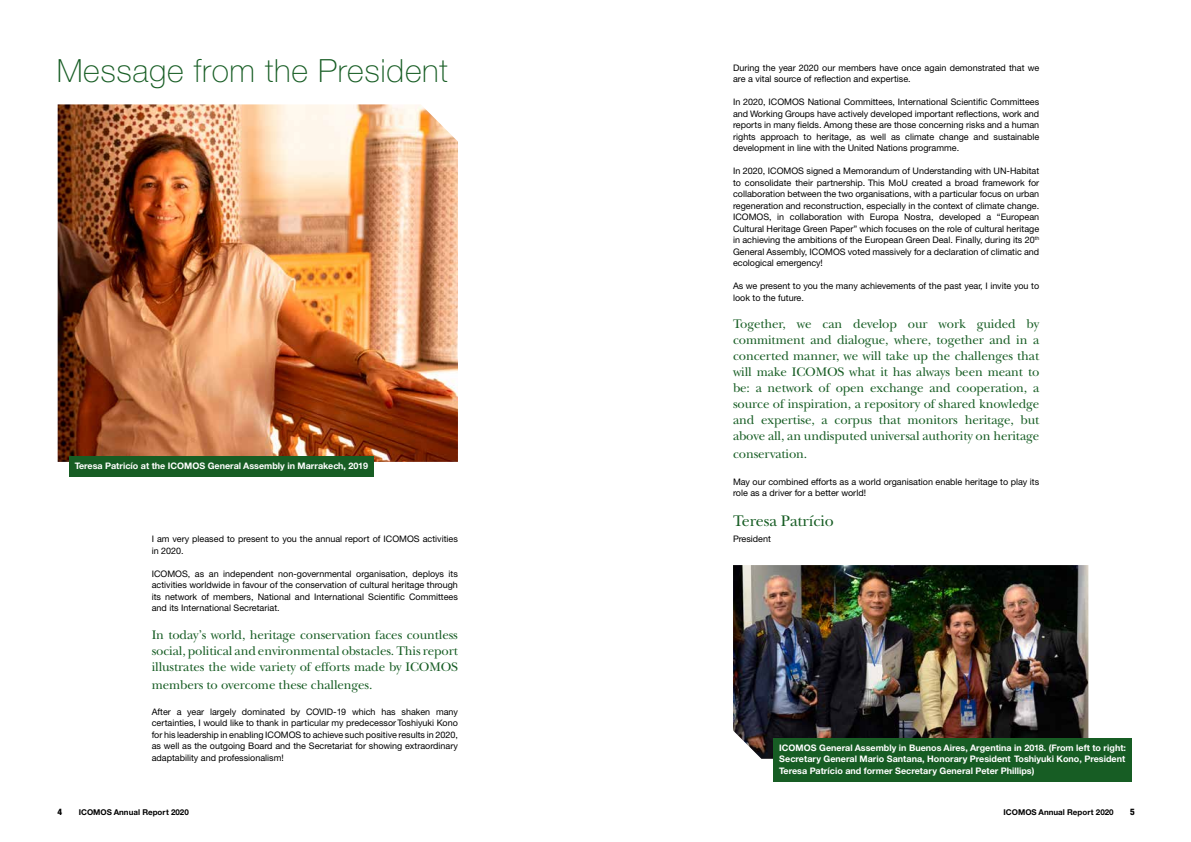
<style>
.page{position:relative;width:1191px;height:842px;background:#fff}
.page>*{position:absolute;margin:0;border:0;box-sizing:border-box;transform-origin:0 0}
.t1{font:100 32px "Helvetica Neue";letter-spacing:.02em;color:#175d24}
.t2{font:16px "New Baskerville";letter-spacing:-.01em;color:#175d24}
.t3{font:13px/16px "New Baskerville";letter-spacing:-.01em;color:#175d24;text-align:justify}
.t4{font:9px/11.5px "Helvetica Neue CE";color:#000;text-align:justify}
.t5{font:700 9px/11.5px "Helvetica Neue CE";color:#fff;text-align:justify}
.t6{font:800 condensed 9px "Helvetica Neue";color:#000}
.t7{font:700 8px "Helvetica Neue CE";color:#000}
</style>
<div class="page">
<img style="left:58px;top:104px;width:400px;height:358px">
<img style="left:733px;top:565px;width:355px;height:194px">
<div style="left:69px;top:456px;width:305px;height:20px;background:#175d24"></div>
<div style="left:773px;top:738px;width:358px;height:43px;background:#175d24"></div>
<h1 class="t1" style="left:57px;top:52px;width:393px">Message from the President</h1>
<p class="t5" style="left:75px;top:460px;width:295px">Teresa Patricío at the ICOMOS General Assembly in Marrakech, 2019</p>
<p class="t4" style="left:733px;top:62px;width:308px">During the year 2020 our members have once again demonstrated that we are a vital source of reflection and expertise.</p>
<p class="t4" style="left:733px;top:96px;width:308px">In 2020, ICOMOS National Committees, International Scientific Committees and Working Groups have actively developed important reflections, work and reports in many fields. Among these are those concerning risks and a human rights approach to heritage, as well as climate change and sustainable development in line with the United Nations programme.</p>
<p class="t4" style="left:733px;top:165px;width:308px">In 2020, ICOMOS signed a Memorandum of Understanding with UN-Habitat to consolidate their partnership. This MoU created a broad framework for collaboration between the two organisations, with a particular focus on urban regeneration and reconstruction, especially in the context of climate change.<br>ICOMOS, in collaboration with Europa Nostra, developed a “European Cultural Heritage Green Paper” which focuses on the role of cultural heritage in achieving the ambitions of the European Green Deal. Finally, during its 20<sup>th </sup>General Assembly, ICOMOS voted massively for a declaration of climatic and ecological emergency!</p>
<p class="t4" style="left:733px;top:280px;width:308px">As we present to you the many achievements of the past year, I invite you to look to the future.</p>
<p class="t3" style="left:733px;top:316px;width:308px">Together, we can develop our work guided by commitment and dialogue, where, together and in a concerted manner, we will take up the challenges that will make ICOMOS what it has always been meant to be: a network of open exchange and cooperation, a source of inspiration, a repository of shared knowledge and expertise, a corpus that monitors heritage, but above all, an undisputed universal authority on heritage</p>
<h3 class="t3" style="left:733px;top:446px;width:76px">conservation.</h3>
<p class="t4" style="left:733px;top:476px;width:308px">May our combined efforts as a world organisation enable heritage to play its role as a driver for a better world!</p>
<h2 class="t2" style="left:733px;top:511px;width:102px">Teresa Patrício</h2>
<p class="t4" style="left:152px;top:533px;width:308px">I am very pleased to present to you the annual report of ICOMOS activities</p>
<p class="t4" style="left:733px;top:533px;width:39px">President</p>
<p class="t4" style="left:152px;top:545px;width:34px">in 2020.</p>
<p class="t4" style="left:152px;top:568px;width:308px">ICOMOS, as an independent non-governmental organisation, deploys its activities worldwide in favour of the conservation of cultural heritage through its network of members, National and International Scientific Committees and its International Secretariat.</p>
<h3 class="t3" style="left:152px;top:626px;width:308px">In today’s world, heritage conservation faces countless social, political and environmental obstacles. This report illustrates the wide variety of efforts made by ICOMOS</h3>
<h3 class="t3" style="left:152px;top:676px;width:222px">members to overcome these challenges.</h3>
<p class="t4" style="left:152px;top:706px;width:308px">After a year largely dominated by COVID-19 which has shaken many certainties, I would like to thank in particular my predecessor Toshiyuki Kono for his leadership in enabling ICOMOS to achieve such positive results in 2020, as well as the outgoing Board and the Secretariat for showing extraordinary adaptability and professionalism!</p>
<p class="t5" style="left:779px;top:742px;width:348px">ICOMOS General Assembly in Buenos Aires, Argentina in 2018. (From left to right:<br>Secretary General Mario Santana, Honorary President Toshiyuki Kono, President Teresa Patrício and former Secretary General Peter Phillips)</p>
<p class="t6" style="left:58px;top:806px;width:6px">4</p>
<p class="t7" style="left:79px;top:807px;width:112px">ICOMOS Annual Report 2020</p>
<p class="t7" style="left:1003px;top:807px;width:112px">ICOMOS Annual Report 2020</p>
<p class="t6" style="left:1130px;top:806px;width:6px">5</p>
</div>
